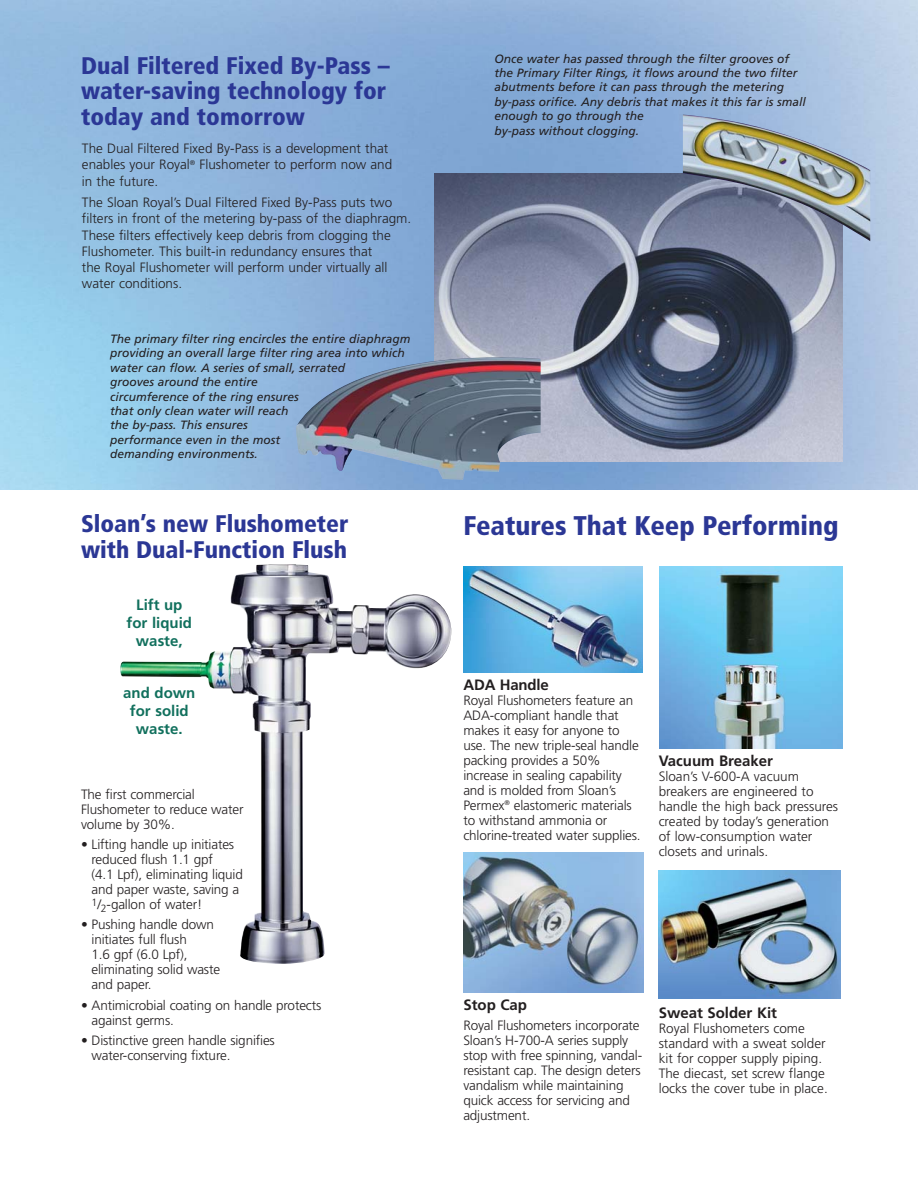
<style>
.page{position:relative;width:918px;height:1188px;background:#fff}
.page>*{position:absolute;margin:0;border:0;box-sizing:border-box;transform-origin:0 0}
.t1{font:900 condensed 27px "Frutiger";color:#2b3795}
.t2{font:900 condensed 24px/25.5px "Frutiger";color:#2b3795}
.t3{font:700 15px "Frutiger";color:#231f20}
.t4{font:700 15px/18px "Frutiger";color:#11705d;text-align:center}
.t5{font:300 13.5px/15px "Frutiger";letter-spacing:-.01em;color:#231f20}
.t6{font:italic 12px/14.4px "Frutiger";color:#231f20}
</style>
<div class="page">
<img style="left:0;top:0;width:918px;height:489px">
<img style="left:435px;top:173px;width:407px;height:289px">
<img style="left:683px;top:115px;width:187px;height:126px">
<img style="left:296px;top:357px;width:245px;height:123px">
<img style="left:659px;top:870px;width:182px;height:129px">
<img style="left:660px;top:566px;width:182px;height:183px">
<img style="left:463px;top:852px;width:181px;height:141px">
<img style="left:463px;top:567px;width:179px;height:105px">
<img style="left:120px;top:564px;width:332px;height:400px">
<h2 class="t2" style="left:81px;top:54px;width:310px">Dual Filtered Fixed By-Pass – water-saving technology for today and tomorrow</h2>
<p class="t5" style="left:82px;top:141px;width:312px;line-height:16.2px">The Dual Filtered Fixed By-Pass is a development that enables your Royal<sup>®</sup> Flushometer to perform now and in the future.</p>
<p class="t5" style="left:82px;top:195px;width:331px;line-height:16.2px">The Sloan Royal’s Dual Filtered Fixed By-Pass puts two filters in front of the metering by-pass of the diaphragm.<br>These filters effectively keep debris from clogging the Flushometer. This built-in redundancy ensures that<br>the Royal Flushometer will perform under virtually all water conditions.</p>
<p class="t6" style="left:110px;top:333px;width:302px">The primary filter ring encircles the entire diaphragm providing an overall large filter ring area into which water can flow. A series of small, serrated<br>grooves around the entire<br>circumference of the ring ensures<br>that only clean water will reach<br>the by-pass. This ensures<br>performance even in the most<br>demanding environments.</p>
<h2 class="t2" style="left:81px;top:513px;width:269px">Sloan’s new Flushometer with Dual-Function Flush</h2>
<p class="t4" style="left:127px;top:597px;width:67px">Lift up for liquid waste,</p>
<p class="t4" style="left:123px;top:685px;width:74px">and down for solid waste.</p>
<p class="t5" style="left:81px;top:787px;width:164px">The first commercial<br>Flushometer to reduce water volume by 30%.</p>
<p class="t5" style="left:92px;top:838px;width:153px;text-indent:-10px">• Lifting handle up initiates reduced flush 1.1 gpf<br>(4.1 Lpf), eliminating liquid and paper waste, saving a<br><sup>1</sup>/<sub>2</sub>-gallon of water!</p>
<p class="t5" style="left:92px;top:918px;width:130px;text-indent:-11px">• Pushing handle down initiates full flush<br>1.6 gpf (6.0 Lpf), eliminating solid waste and paper.</p>
<p class="t5" style="left:92px;top:999px;width:231px;text-indent:-11px">• Antimicrobial coating on handle protects against germs.</p>
<p class="t5" style="left:92px;top:1034px;width:185px;text-indent:-11px">• Distinctive green handle signifies water-conserving fixture.</p>
<p class="t6" style="left:494px;top:52px;width:313px">Once water has passed through the filter grooves of the Primary Filter Rings, it flows around the two filter abutments before it can pass through the metering by-pass orifice. Any debris that makes it this far is small enough to go through the<br>by-pass without clogging.</p>
<h1 class="t1" style="left:463px;top:514px;width:377px">Features That Keep Performing</h1>
<p class="t3" style="left:463px;top:678px;width:87px">ADA Handle</p>
<p class="t5" style="left:463px;top:693px;width:179px">Royal Flushometers feature an<br>ADA-compliant handle that makes it easy for anyone to use. The new triple-seal handle packing provides a 50% increase in sealing capability and is molded from Sloan’s<br>Permex<sup>®</sup> elastomeric materials to withstand ammonia or chlorine-treated water supplies.</p>
<p class="t3" style="left:659px;top:755px;width:116px">Vacuum Breaker</p>
<p class="t5" style="left:659px;top:770px;width:181px">Sloan’s V-600-A vacuum breakers are engineered to handle the high back pressures created by today’s generation of low-consumption water closets and urinals.</p>
<p class="t3" style="left:463px;top:999px;width:65px">Stop Cap</p>
<p class="t5" style="left:463px;top:1019px;width:180px">Royal Flushometers incorporate<br>Sloan’s H-700-A series supply stop with free spinning, vandal&shy;resistant cap. The design deters vandalism while maintaining quick access for servicing and adjustment.</p>
<p class="t3" style="left:659px;top:1006px;width:120px">Sweat Solder Kit</p>
<p class="t5" style="left:659px;top:1021px;width:171px">Royal Flushometers come standard with a sweat solder kit for copper supply piping.<br>The diecast, set screw flange locks the cover tube in place.</p>
</div>
